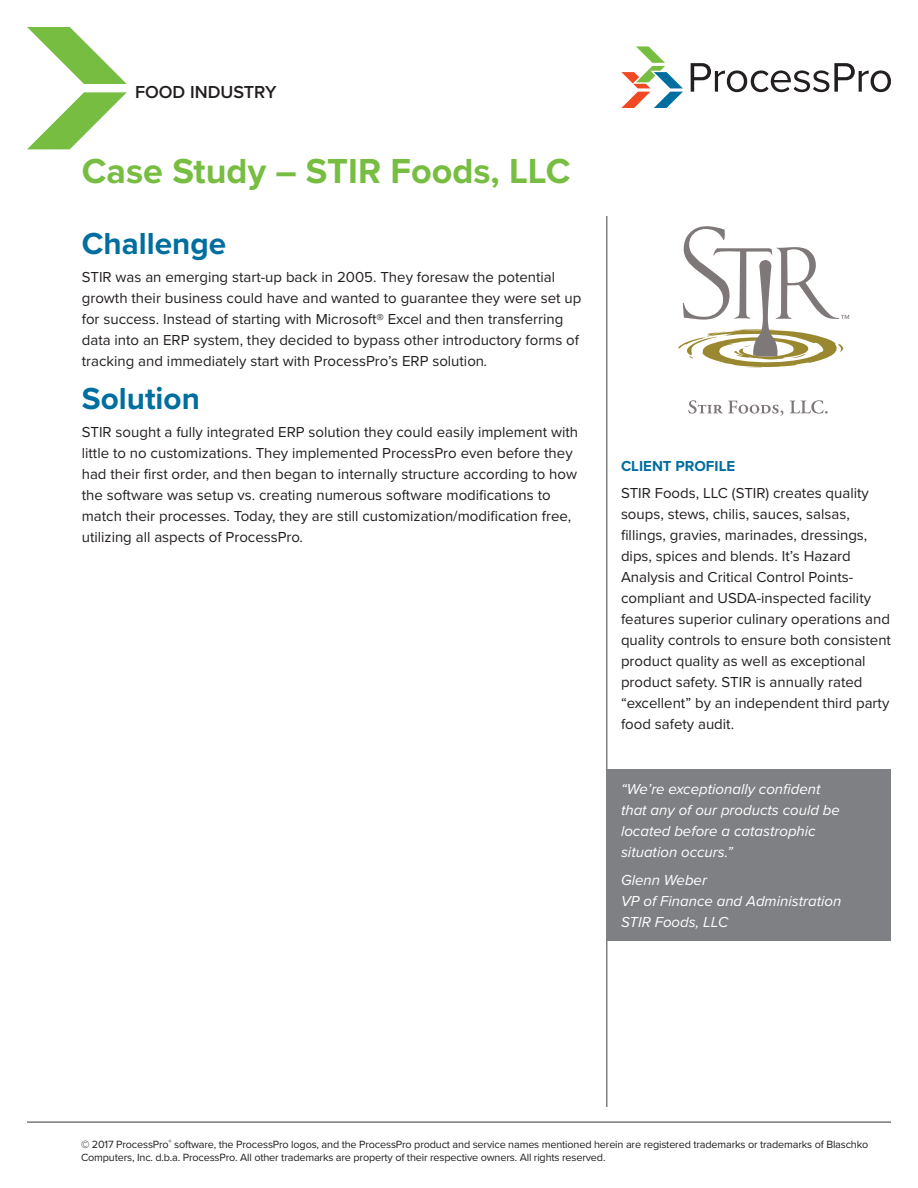
<style>
.page{position:relative;width:918px;height:1188px;background:#fff}
.page>*{position:absolute;margin:0;border:0;box-sizing:border-box;transform-origin:0 0}
.t1{font:700 36px "Proxima Nova";color:#76bd42}
.t2{font:700 31.5px "Proxima Nova";color:#006e9f}
.t3{font:600 18px "Proxima Nova";color:#231f20}
.t4{font:15px/21px "Proxima Nova";color:#231f20}
.t5{font:italic 15px/21px "Proxima Nova";color:#fff}
.t6{font:700 15px "Proxima Nova";color:#006e9f}
.t7{font:10.8px/13.5px "Proxima Nova";letter-spacing:-.015em;color:#231f20}
.s1{font-style:italic}
</style>
<div class="page">
<svg style="left:27px;top:27px;width:100px;height:57px"></svg>
<svg style="left:27px;top:92px;width:100px;height:57px"></svg>
<hr style="left:27px;top:1121px;width:864px;height:2px;background:#76787b">
<hr style="left:606px;top:216px;width:2px;height:891px;background:#7e8083">
<svg style="left:621px;top:46px;width:62px;height:62px"></svg>
<svg style="left:691px;top:63px;width:200px;height:29px"></svg>
<svg style="left:688px;top:400px;width:95px;height:16px"></svg>
<svg style="left:790px;top:400px;width:38px;height:14px"></svg>
<svg style="left:678px;top:226px;width:171px;height:142px"></svg>
<div style="left:608px;top:769px;width:283px;height:172px;background:#7e8083"></div>
<p class="t3" style="left:135px;top:79px;width:143px">FOOD INDUSTRY</p>
<h1 class="t1" style="left:82px;top:144px;width:490px">Case Study – STIR Foods, LLC</h1>
<h2 class="t2" style="left:82px;top:220px;width:146px">Challenge</h2>
<p class="t4" style="left:82px;top:267px;width:501px">STIR was an emerging start-up back in 2005. They foresaw the potential growth their business could have and wanted to guarantee they were set up for success. Instead of starting with Microsoft® Excel and then transferring data into an ERP system, they decided to bypass other introductory forms of tracking and immediately start with ProcessPro’s ERP solution<span class="s1">.</span></p>
<h2 class="t2" style="left:82px;top:375px;width:120px">Solution</h2>
<p class="t4" style="left:82px;top:421px;width:498px">STIR sought a fully integrated ERP solution they could easily implement with little to no customizations. They implemented ProcessPro even before they had their first order, and then began to internally structure according to how the software was setup vs. creating numerous software modifications to match their processes. Today, they are still customization/modification free, utilizing all aspects of ProcessPro<span class="s1">.</span></p>
<p class="t6" style="left:621px;top:454px;width:116px">CLIENT PROFILE</p>
<p class="t4" style="left:621px;top:483px;width:272px">STIR Foods, LLC (STIR) creates quality soups, stews, chilis, sauces, salsas, fillings, gravies, marinades, dressings, dips, spices and blends. It’s Hazard Analysis and Critical Control Points&shy;compliant and USDA-inspected facility features superior culinary operations and quality controls to ensure both consistent product quality as well as exceptional product safety. STIR is annually rated “excellent” by an independent third party food safety audit.</p>
<p class="t5" style="left:621px;top:778px;width:220px">“We’re exceptionally confident that any of our products could be located before a catastrophic situation occurs.”</p>
<p class="t5" style="left:621px;top:869px;width:222px">Glenn Weber<br>VP of Finance and Administration<br>STIR Foods, LLC</p>
<p class="t7" style="left:81px;top:1137px;width:789px">© 2017 ProcessPro<sup>®</sup> software, the ProcessPro logos, and the ProcessPro product and service names mentioned herein are registered trademarks or trademarks of Blaschko<br>Computers, Inc. d.b.a. ProcessPro. All other trademarks are property of their respective owners. All rights reserved.</p>
</div>
